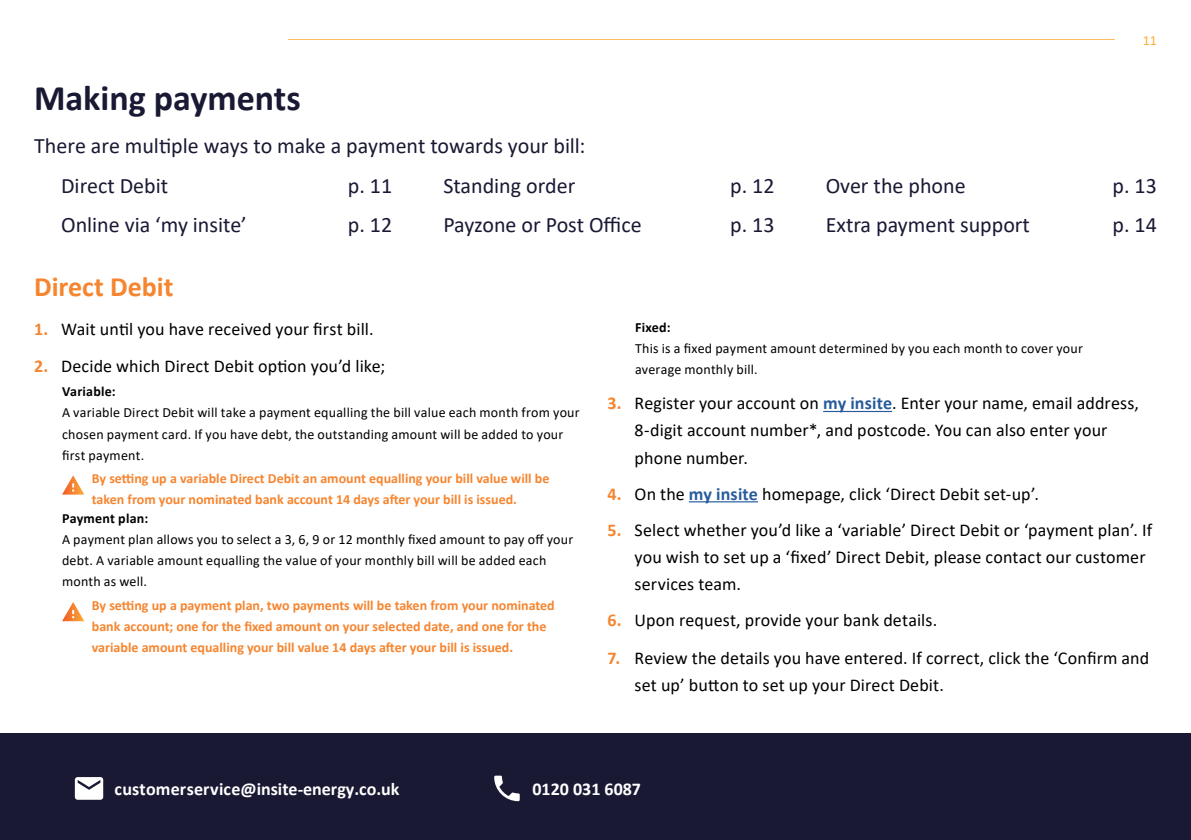
<style>
.page{position:relative;width:1191px;height:840px;background:#fff}
.page>*{position:absolute;margin:0;border:0;box-sizing:border-box;transform-origin:0 0}
.t1{font:700 36px "Calibri";color:#191934}
.t2{font:700 28px "Calibri";color:#f6852f}
.t3{font:22px "Calibri";color:#191934}
.t4{font:18px/27px "Calibri";letter-spacing:.005em;color:#000}
.t5{font:700 18px "Calibri";color:#fff}
.t6{font:700 18px/36.2px "Calibri";color:#f6852f}
.t7{font:14px/21px "Calibri";letter-spacing:.015em;color:#000}
.t8{font:700 14px/21px "Calibri";color:#f6852f}
.t9{font:700 14px "Calibri";letter-spacing:.015em;color:#000}
.t10{font:14px "Calibri";color:#fbb03b}
.s1{font-weight:700;color:#275b9b}
</style>
<div class="page">
<hr style="left:288px;top:39px;width:827px;height:1px;background:#fbb03b">
<div style="left:0;top:732px;width:1191px;height:107px;background:#191934"></div>
<svg style="left:494px;top:775px;width:26px;height:25px"></svg>
<svg style="left:75px;top:777px;width:28px;height:22px"></svg>
<hr style="left:823px;top:410px;width:69px;height:2px;background:#275b9b">
<hr style="left:689px;top:501px;width:69px;height:1px;background:#275b9b">
<svg style="left:62px;top:475px;width:22px;height:19px"></svg>
<svg style="left:62px;top:602px;width:22px;height:19px"></svg>
<h1 class="t1" style="left:34px;top:73px;width:268px">Making payments</h1>
<p class="t3" style="left:34px;top:130px;width:553px">There are multiple ways to make a payment towards your bill:</p>
<p class="t3" style="left:61px;top:170px;width:109px">Direct Debit</p>
<p class="t3" style="left:348px;top:170px;width:46px">p. 11</p>
<p class="t3" style="left:61px;top:209px;width:187px">Online via ‘my insite’</p>
<p class="t3" style="left:348px;top:209px;width:46px">p. 12</p>
<p class="t3" style="left:443px;top:170px;width:133px">Standing order</p>
<p class="t3" style="left:730px;top:170px;width:46px">p. 12</p>
<p class="t3" style="left:443px;top:209px;width:200px">Payzone or Post Office</p>
<p class="t3" style="left:730px;top:209px;width:46px">p. 13</p>
<p class="t10" style="left:1142px;top:30px;width:16px">11</p>
<p class="t3" style="left:825px;top:170px;width:141px">Over the phone</p>
<p class="t3" style="left:1112px;top:170px;width:46px">p. 13</p>
<p class="t3" style="left:825px;top:209px;width:206px">Extra payment support</p>
<p class="t3" style="left:1112px;top:209px;width:46px">p. 14</p>
<h2 class="t2" style="left:34px;top:266px;width:141px">Direct Debit</h2>
<p class="t4" style="left:61px;top:310px;width:326px;line-height:36.2px">Wait until you have received your first bill.<br>Decide which Direct Debit option you’d like;</p>
<p class="t6" style="left:34px;top:311px;width:16px">1.<br>2.</p>
<p class="t9" style="left:62px;top:381px;width:55px">Variable:</p>
<p class="t7" style="left:62px;top:402px;width:519px">A variable Direct Debit will take a payment equalling the bill value each month from your chosen payment card. If you have debt, the outstanding amount will be added to your first payment.</p>
<p class="t8" style="left:92px;top:467px;width:459px">By setting up a variable Direct Debit an amount equalling your bill value will be taken from your nominated bank account 14 days after your bill is issued.</p>
<p class="t9" style="left:62px;top:508px;width:88px">Payment plan:</p>
<p class="t7" style="left:62px;top:528px;width:513px">A payment plan allows you to select a 3, 6, 9 or 12 monthly fixed amount to pay off your debt. A variable amount equalling the value of your monthly bill will be added each month as well.</p>
<p class="t8" style="left:92px;top:594px;width:464px">By setting up a payment plan, two payments will be taken from your nominated bank account; one for the fixed amount on your selected date, and one for the variable amount equalling your bill value 14 days after your bill is issued.</p>
<p class="t6" style="left:607px;top:385px;width:16px">3.</p>
<p class="t6" style="left:607px;top:475px;width:16px">4.<br>5.</p>
<p class="t6" style="left:607px;top:601px;width:16px;line-height:37.8px">6.<br>7.</p>
<p class="t9" style="left:635px;top:317px;width:37px">Fixed:</p>
<p class="t7" style="left:635px;top:338px;width:449px">This is a fixed payment amount determined by you each month to cover your average monthly bill.</p>
<p class="t4" style="left:634px;top:389px;width:506px">Register your account on <span class="s1">my insite</span>. Enter your name, email address,<br>8-digit account number*, and postcode. You can also enter your phone number.</p>
<p class="t4" style="left:634px;top:475px;width:519px;line-height:36.2px">On the <span class="s1">my insite</span> homepage, click ‘Direct Debit set-up’.<br>Select whether you’d like a ‘variable’ Direct Debit or ‘payment plan’. If</p>
<p class="t4" style="left:634px;top:543px;width:512px">you wish to set up a ‘fixed’ Direct Debit, please contact our customer services team.</p>
<p class="t4" style="left:634px;top:600px;width:516px;line-height:37.8px">Upon request, provide your bank details.<br>Review the details you have entered. If correct, click the ‘Confirm and</p>
<p class="t4" style="left:634px;top:671px;width:311px">set up’ button to set up your Direct Debit.</p>
<p class="t5" style="left:115px;top:776px;width:286px">customerservice@insite-energy.co.uk</p>
<p class="t5" style="left:532px;top:776px;width:110px">0120 031 6087</p>
</div>
